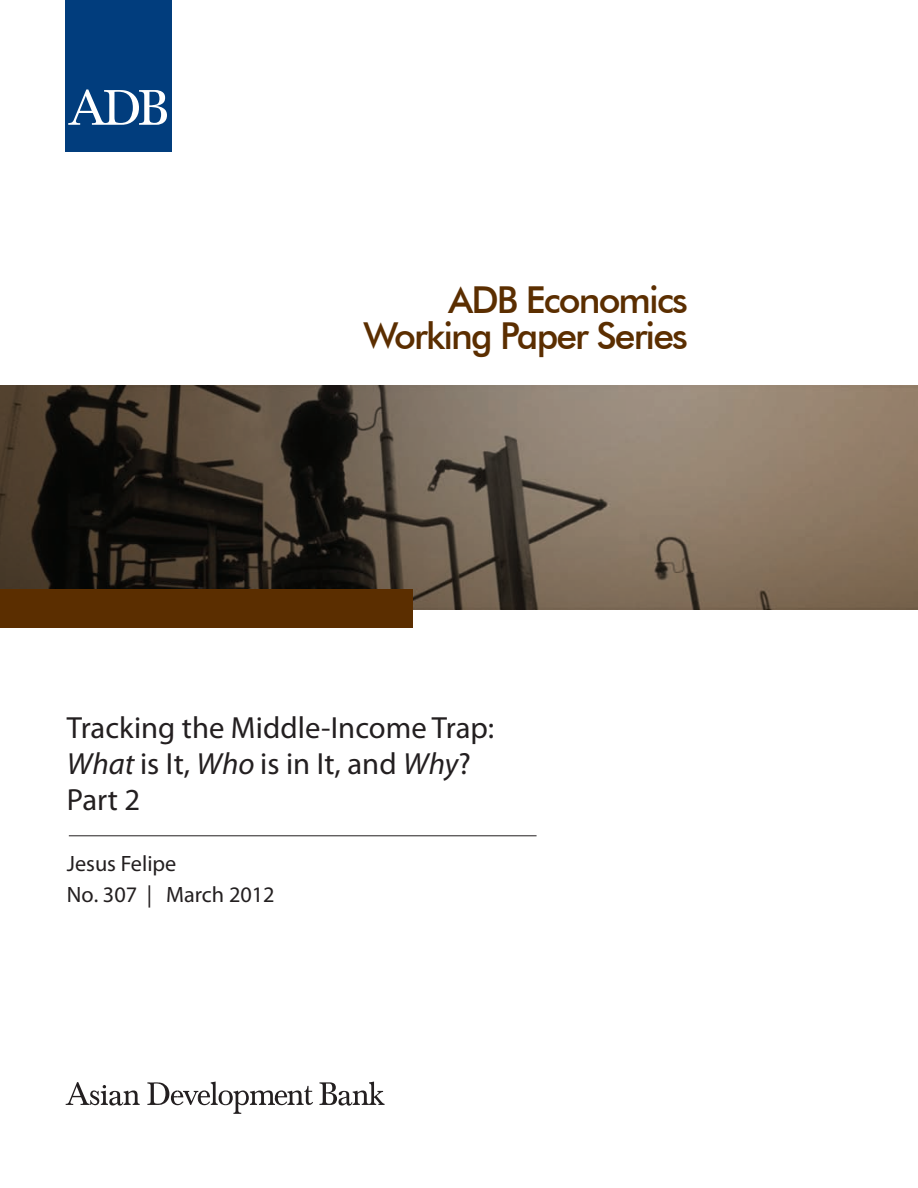
<style>
.page{position:relative;width:918px;height:1188px;background:#fff}
.page>*{position:absolute;margin:0;border:0;box-sizing:border-box;transform-origin:0 0}
.t1{font:500 37.05px/36px "Futura BT";letter-spacing:-.05em;color:#5b2e00;text-align:right}
.t2{font:30.75px/36px "Myriad Pro";color:#231f20}
.t3{font:22.2px/30.8px "Myriad Pro";color:#231f20}
.s1{font-style:italic}
</style>
<div class="page">
<img style="left:0;top:385px;width:918px;height:224px">
<div style="left:0;top:589px;width:413px;height:38px;background:#5b2e00"></div>
<div style="left:66px;top:0;width:106px;height:151px;background:#013d7d"></div>
<svg style="left:68px;top:89px;width:99px;height:36px"></svg>
<svg style="left:66px;top:1082px;width:319px;height:32px"></svg>
<hr style="left:69px;top:836px;width:468px;height:1px;background:#231f20">
<p class="t1" style="left:363px;top:281px;width:326px">ADB Economics<br>Working Paper Series</p>
<p class="t2" style="left:67px;top:709px;width:429px">Tracking the Middle-Income Trap:<br><span class="s1">What</span> is It, <span class="s1">Who</span> is in It, and <span class="s1">Why</span>?<br>Part 2</p>
<p class="t3" style="left:67px;top:848px;width:209px">Jesus Felipe<br>No. 307 | March 2012</p>
</div>
